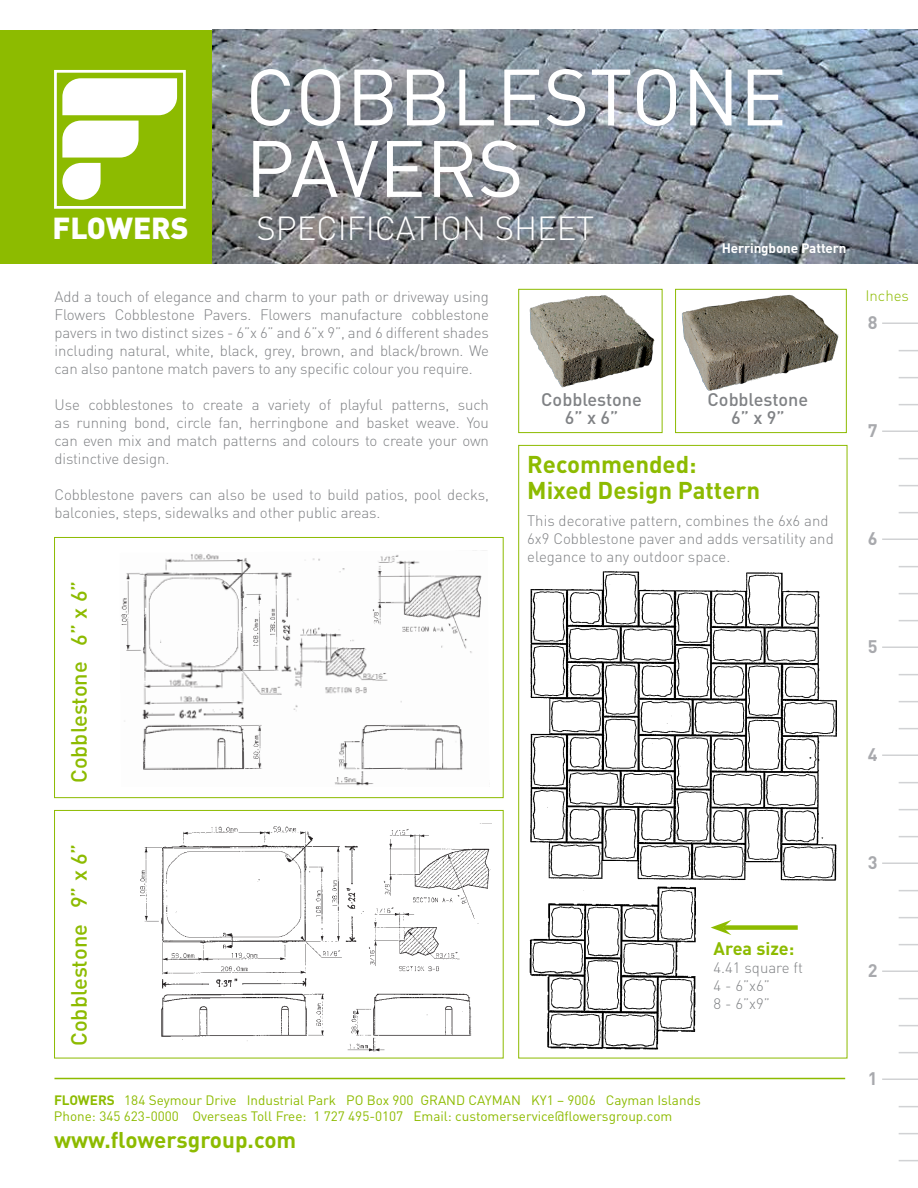
<style>
.page{position:relative;width:918px;height:1188px;background:#fff}
.page>*{position:absolute;margin:0;border:0;box-sizing:border-box;transform-origin:0 0}
.t1{font:78.6px "DIN";color:#fff}
.t2{font:300 33px "DIN";color:#fff}
.t3{font:900 30px "DIN";color:#fff}
.t4{font:700 24px/25.8px "DIN";color:#8dbb00}
.t5{font:700 22.5px "DIN";color:#8dbb00}
.t6{font:500 21.9px "DIN";color:#8dbb00}
.t7{font:500 18.15px "DIN";color:#808285}
.t8{font:700 18px "DIN";color:#8dbb00}
.t9{font:700 18px "DIN";color:#a8a9ad}
.t10{font:300 15px/18px "DIN";letter-spacing:-.01em;color:#808285;text-align:justify}
.t11{font:300 15px "DIN";color:#8dbb00}
.t12{font:13.5px "DIN";color:#8dbb00}
.t13{font:700 13.5px "DIN";letter-spacing:-.01em;color:#fff}
.s1{font-weight:700}
</style>
<div class="page">
<div style="left:0;top:30px;width:918px;height:234px;background:#8dbb00"></div>
<img style="left:213px;top:30px;width:705px;height:234px">
<img style="left:529px;top:295px;width:126px;height:93px">
<div style="left:518px;top:289px;width:145px;height:144px;border:1px solid #8dbb00"></div>
<div style="left:54px;top:537px;width:450px;height:261px;border:1px solid #8dbb00"></div>
<div style="left:54px;top:810px;width:450px;height:249px;border:1px solid #8dbb00"></div>
<img style="left:682px;top:294px;width:157px;height:97px">
<div style="left:675px;top:289px;width:172px;height:144px;border:1px solid #8dbb00"></div>
<hr style="left:882px;top:1078px;width:36px;height:2px;background:#d1d2d4">
<hr style="left:882px;top:970px;width:36px;height:2px;background:#d1d2d4">
<hr style="left:882px;top:862px;width:36px;height:2px;background:#d1d2d4">
<hr style="left:882px;top:754px;width:36px;height:2px;background:#d1d2d4">
<hr style="left:882px;top:646px;width:36px;height:2px;background:#d1d2d4">
<hr style="left:882px;top:538px;width:36px;height:2px;background:#d1d2d4">
<hr style="left:882px;top:430px;width:36px;height:2px;background:#d1d2d4">
<hr style="left:882px;top:322px;width:36px;height:2px;background:#d1d2d4">
<svg style="left:899px;top:1133px;width:19px;height:1px"></svg>
<svg style="left:899px;top:1025px;width:19px;height:1px"></svg>
<svg style="left:899px;top:917px;width:19px;height:1px"></svg>
<svg style="left:899px;top:809px;width:19px;height:1px"></svg>
<svg style="left:899px;top:701px;width:19px;height:1px"></svg>
<svg style="left:899px;top:593px;width:19px;height:1px"></svg>
<svg style="left:899px;top:485px;width:19px;height:1px"></svg>
<svg style="left:899px;top:377px;width:19px;height:1px"></svg>
<svg style="left:899px;top:1106px;width:19px;height:1px"></svg>
<svg style="left:899px;top:998px;width:19px;height:1px"></svg>
<svg style="left:899px;top:890px;width:19px;height:1px"></svg>
<svg style="left:899px;top:782px;width:19px;height:1px"></svg>
<svg style="left:899px;top:674px;width:19px;height:1px"></svg>
<svg style="left:899px;top:566px;width:19px;height:1px"></svg>
<svg style="left:899px;top:458px;width:19px;height:1px"></svg>
<svg style="left:899px;top:350px;width:19px;height:1px"></svg>
<svg style="left:899px;top:1160px;width:19px;height:1px"></svg>
<svg style="left:899px;top:1052px;width:19px;height:1px"></svg>
<svg style="left:899px;top:944px;width:19px;height:1px"></svg>
<svg style="left:899px;top:836px;width:19px;height:1px"></svg>
<svg style="left:899px;top:728px;width:19px;height:1px"></svg>
<svg style="left:899px;top:620px;width:19px;height:1px"></svg>
<svg style="left:899px;top:512px;width:19px;height:1px"></svg>
<svg style="left:899px;top:404px;width:19px;height:1px"></svg>
<img style="left:519px;top:566px;width:328px;height:325px">
<img style="left:518px;top:882px;width:193px;height:174px">
<hr style="left:54px;top:1078px;width:791px;height:1px;background:#8dbb00">
<div style="left:723px;top:925px;width:75px;height:5px;background:#8dbb00"></div>
<svg style="left:711px;top:920px;width:20px;height:15px"></svg>
<img style="left:140px;top:826px;width:351px;height:226px">
<svg style="left:62px;top:78px;width:116px;height:122px"></svg>
<div style="left:54px;top:70px;width:132px;height:139px;border:3px solid #fff"></div>
<img style="left:121px;top:550px;width:366px;height:236px">
<p class="t3" style="left:52px;top:208px;width:138px">FLOWERS</p>
<p class="t1" style="left:245px;top:48px;width:543px">COBBLESTONE</p>
<p class="t1" style="left:245px;top:120px;width:280px">PAVERS</p>
<p class="t2" style="left:257px;top:208px;width:339px">SPECIFICATION SHEET</p>
<p class="t13" style="left:722px;top:239px;width:126px">Herringbone Pattern</p>
<p class="t10" style="left:55px;top:288px;width:436px">Add a touch of elegance and charm to your path or driveway using Flowers Cobblestone Pavers. Flowers manufacture cobblestone pavers in two distinct sizes - 6”x 6” and 6”x 9”, and 6 different shades including natural, white, black, grey, brown, and black/brown. We can also pantone match pavers to any specific colour you require.</p>
<p class="t10" style="left:55px;top:396px;width:436px">Use cobblestones to create a variety of playful patterns, such as running bond, circle fan, herringbone and basket weave. You can even mix and match patterns and colours to create your own distinctive design.</p>
<p class="t10" style="left:55px;top:486px;width:436px">Cobblestone pavers can also be used to build patios, pool decks, balconies, steps, sidewalks and other public areas.</p>
<p class="t6" style="left:65px;top:783px;width:204px;rotate:-90deg">Cobblestone 6” x 6”</p>
<p class="t7" style="left:541px;top:388px;width:102px">Cobblestone</p>
<p class="t7" style="left:565px;top:406px;width:55px">6” x 6”</p>
<p class="t7" style="left:708px;top:388px;width:102px">Cobblestone</p>
<p class="t7" style="left:731px;top:406px;width:55px">6” x 9”</p>
<p class="t4" style="left:527px;top:451px;width:234px">Recommended:<br>Mixed Design Pattern</p>
<p class="t10" style="left:527px;top:511px;width:303px">This decorative pattern, combines the 6x6 and</p>
<p class="t10" style="left:527px;top:529px;width:308px">6x9 Cobblestone paver and adds versatility and</p>
<p class="t10" style="left:527px;top:547px;width:205px">elegance to any outdoor space.</p>
<p class="t11" style="left:866px;top:286px;width:45px">Inches</p>
<p class="t9" style="left:868px;top:311px;width:11px">8</p>
<p class="t9" style="left:868px;top:419px;width:11px">7</p>
<p class="t9" style="left:868px;top:527px;width:11px">6</p>
<p class="t9" style="left:868px;top:635px;width:11px">5</p>
<p class="t9" style="left:868px;top:743px;width:11px">4</p>
<p class="t6" style="left:65px;top:1046px;width:204px;rotate:-90deg">Cobblestone 9” x 6”</p>
<p class="t8" style="left:714px;top:937px;width:82px">Area size:</p>
<p class="t10" style="left:714px;top:959px;width:91px">4.41 square ft</p>
<p class="t10" style="left:714px;top:977px;width:58px">4 - 6”x6”<br>8 - 6”x9”</p>
<p class="t12" style="left:54px;top:1091px;width:648px"><span class="s1">FLOWERS</span> 184 Seymour Drive Industrial Park PO Box 900 GRAND CAYMAN KY1 – 9006 Cayman Islands</p>
<p class="t12" style="left:54px;top:1108px;width:620px">Phone: 345 623-0000 Overseas Toll Free: 1 727 495-0107 Email: customerservice@flowersgroup.com</p>
<p class="t5" style="left:54px;top:1125px;width:244px">www.flowersgroup.com</p>
<p class="t9" style="left:868px;top:851px;width:11px">3</p>
<p class="t9" style="left:868px;top:959px;width:11px">2</p>
<p class="t9" style="left:868px;top:1067px;width:11px">1</p>
</div>
